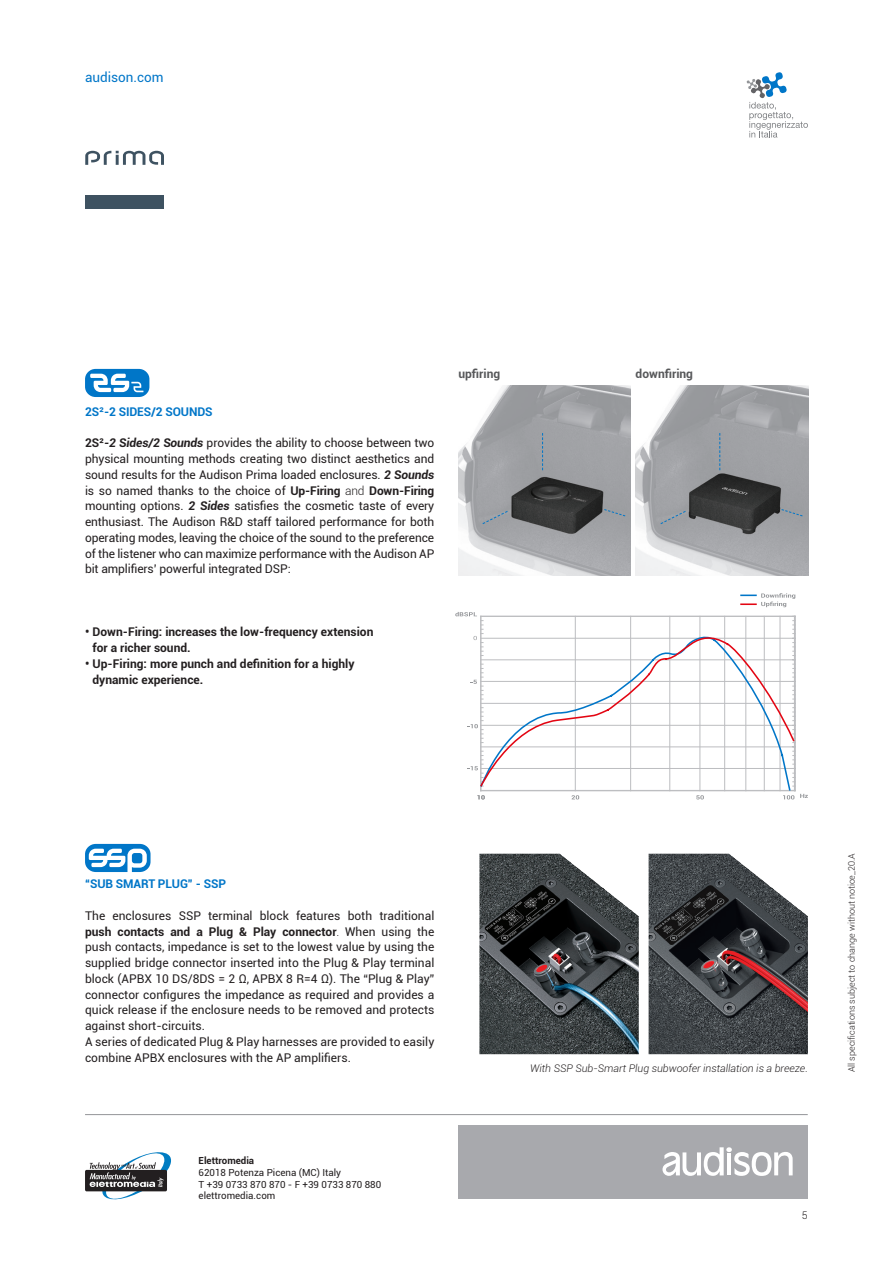
<style>
.page{position:relative;width:893px;height:1263px;background:#fff}
.page>*{position:absolute;margin:0;border:0;box-sizing:border-box;transform-origin:0 0}
.t1{font:13.5px "Roboto";color:#0076c8}
.t2{font:12px/15.8px "Roboto";color:#231f20;text-align:justify}
.t3{font:700 12px "Roboto";color:#231f20}
.t4{font:700 12px "Roboto";letter-spacing:-.01em;color:#0076c8}
.t5{font:700 12px "Roboto";color:#57585a}
.t6{font:italic 300 10.5px "Roboto";color:#231f20}
.t7{font:300 10.5px "Roboto";color:#231f20}
.t8{font:9.75px/11.7px "Roboto";color:#231f20}
.t9{font:700 9.75px "Roboto";color:#231f20}
.t10{font:300 9px "Roboto";color:#231f20}
.s1{font-weight:700}
.s2{font-weight:700;font-style:italic}
.s3{font-weight:300}
</style>
<div class="page">
<div style="left:85px;top:195px;width:79px;height:14px;background:#3e5261"></div>
<div style="left:458px;top:1125px;width:350px;height:74px;background:#a8a9ad"></div>
<hr style="left:85px;top:1114px;width:723px;height:1px;background:#939598">
<svg style="left:85px;top:1152px;width:86px;height:47px"></svg>
<svg style="left:85px;top:151px;width:79px;height:14px"></svg>
<svg style="left:747px;top:72px;width:61px;height:66px"></svg>
<svg style="left:662px;top:1147px;width:131px;height:29px"></svg>
<hr style="left:780px;top:616px;width:1px;height:175px;background:#bcbdc0">
<hr style="left:764px;top:616px;width:1px;height:175px;background:#bcbdc0">
<hr style="left:746px;top:616px;width:1px;height:175px;background:#bcbdc0">
<hr style="left:724px;top:616px;width:1px;height:175px;background:#bcbdc0">
<hr style="left:700px;top:616px;width:1px;height:175px;background:#bcbdc0">
<hr style="left:669px;top:616px;width:1px;height:175px;background:#bcbdc0">
<hr style="left:630px;top:616px;width:1px;height:175px;background:#bcbdc0">
<hr style="left:575px;top:616px;width:1px;height:175px;background:#bcbdc0">
<svg style="left:696px;top:795px;width:8px;height:4px"></svg>
<svg style="left:571px;top:795px;width:8px;height:4px"></svg>
<svg style="left:477px;top:795px;width:8px;height:4px"></svg>
<hr style="left:481px;top:616px;width:314px;height:1px;background:#bcbdc0">
<svg style="left:455px;top:612px;width:28px;height:28px"></svg>
<svg style="left:470px;top:679px;width:7px;height:5px"></svg>
<svg style="left:467px;top:724px;width:11px;height:5px"></svg>
<svg style="left:467px;top:766px;width:11px;height:5px"></svg>
<svg style="left:783px;top:616px;width:25px;height:183px"></svg>
<svg style="left:480px;top:787px;width:311px;height:5px"></svg>
<svg style="left:480px;top:625px;width:316px;height:162px"></svg>
<svg style="left:741px;top:593px;width:54px;height:14px"></svg>
<img style="left:479px;top:854px;width:160px;height:200px">
<img style="left:649px;top:854px;width:159px;height:200px">
<svg style="left:85px;top:844px;width:66px;height:28px"></svg>
<svg style="left:85px;top:369px;width:64px;height:28px"></svg>
<img style="left:636px;top:385px;width:172px;height:191px">
<svg style="left:719px;top:433px;width:1px;height:37px"></svg>
<svg style="left:660px;top:510px;width:27px;height:15px"></svg>
<svg style="left:781px;top:508px;width:22px;height:9px"></svg>
<img style="left:458px;top:385px;width:173px;height:191px">
<svg style="left:542px;top:433px;width:1px;height:37px"></svg>
<svg style="left:482px;top:510px;width:27px;height:15px"></svg>
<svg style="left:603px;top:508px;width:23px;height:9px"></svg>
<p class="t1" style="left:85px;top:68px;width:80px">audison.com</p>
<p class="t4" style="left:85px;top:403px;width:129px">2S²-2 SIDES/2 SOUNDS</p>
<p class="t2" style="left:85px;top:435px;width:351px"><span class="s1">2S²</span><span class="s2">-2 Sides/2 Sounds</span> provides the ability to choose between two physical mounting methods creating two distinct aesthetics and sound results for the Audison Prima loaded enclosures. <span class="s2">2 Sounds </span>is so named thanks to the choice of <span class="s1">Up-Firing</span> <span class="s3">and</span> <span class="s1">Down-Firing </span>mounting options. <span class="s2">2 Sides</span> satisfies the cosmetic taste of every enthusiast. The Audison R&amp;D staff tailored performance for both operating modes, leaving the choice of the sound to the preference of the listener who can maximize performance with the Audison AP bit amplifiers’ powerful integrated DSP:</p>
<p class="t3" style="left:85px;top:624px;width:290px">• Down-Firing: increases the low-frequency extension</p>
<p class="t3" style="left:93px;top:639px;width:100px">for a richer sound.</p>
<p class="t3" style="left:85px;top:655px;width:271px">• Up-Firing: more punch and definition for a highly</p>
<p class="t3" style="left:93px;top:671px;width:112px">dynamic experience.</p>
<p class="t5" style="left:458px;top:365px;width:43px">upfiring</p>
<p class="t5" style="left:636px;top:365px;width:59px">downfiring</p>
<p class="t4" style="left:85px;top:876px;width:142px">“SUB SMART PLUG” - SSP</p>
<p class="t2" style="left:85px;top:907px;width:351px">The enclosures SSP terminal block features both traditional <span class="s1">push contacts and a Plug &amp; Play connector</span><span class="s3">.</span> When using the push contacts, impedance is set to the lowest value by using the supplied bridge connector inserted into the Plug &amp; Play terminal block (APBX 10 DS/8DS = 2 Ω, APBX 8 R=4 Ω). The “Plug &amp; Play” connector configures the impedance as required and provides a quick release if the enclosure needs to be removed and protects against short-circuits.</p>
<p class="t2" style="left:85px;top:1033px;width:351px">A series of dedicated Plug &amp; Play harnesses are provided to easily combine APBX enclosures with the AP amplifiers.</p>
<p class="t9" style="left:199px;top:1154px;width:57px">Elettromedia</p>
<p class="t8" style="left:199px;top:1166px;width:184px">62018 Potenza Picena (MC) Italy<br>T +39 0733 870 870 - F +39 0733 870 880 elettromedia.com</p>
<p class="t6" style="left:530px;top:1061px;width:279px">With SSP Sub-Smart Plug subwoofer installation is a breeze.</p>
<p class="t10" style="left:845px;top:1072px;width:220px;rotate:-90deg">All specifications subject to change without notice_20.A</p>
<p class="t7" style="left:802px;top:1208px;width:7px">5</p>
</div>
